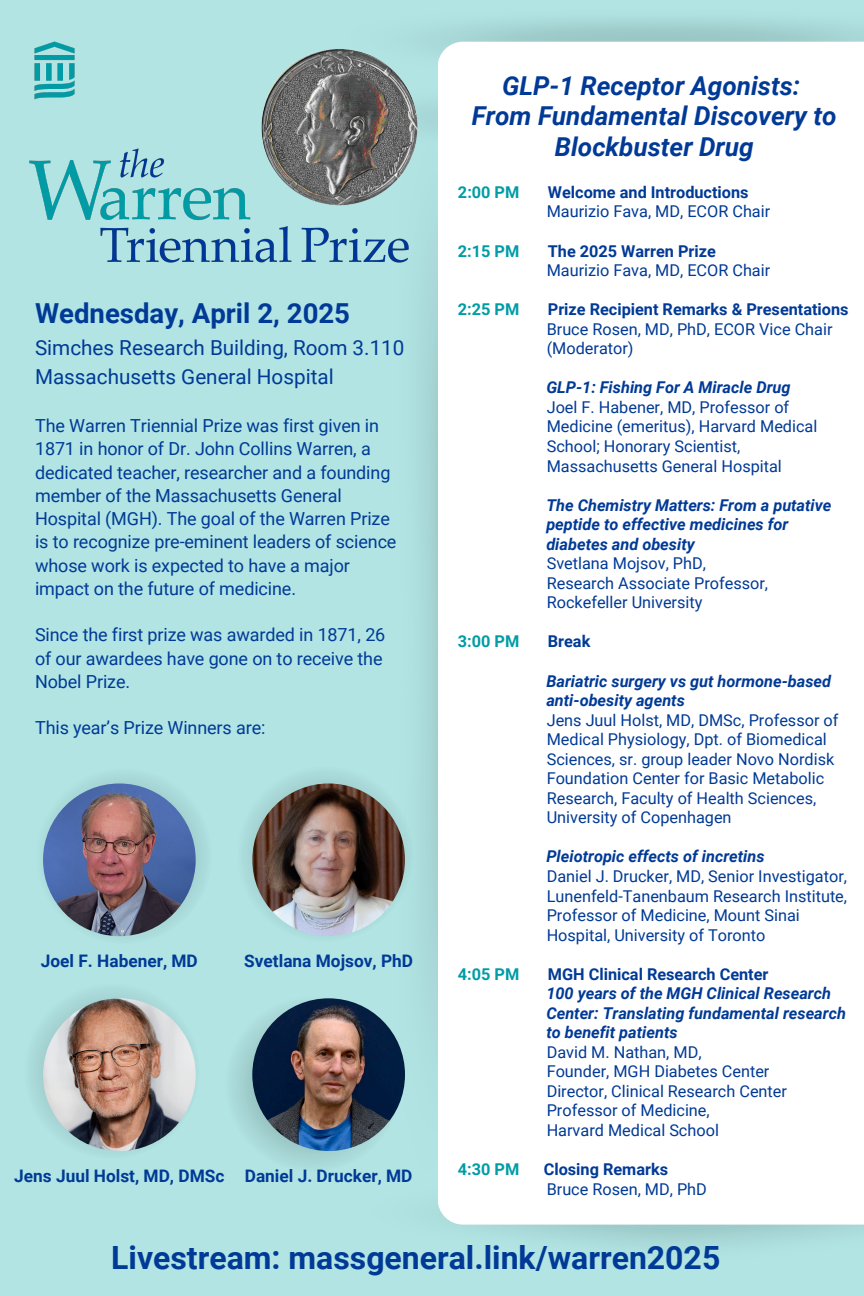
<style>
.page{position:relative;width:864px;height:1296px;background:#b1e4e3}
.page>*{position:absolute;margin:0;border:0;box-sizing:border-box;transform-origin:0 0}
.t1{font:700 32px "Roboto";color:#003a96}
.t2{font:700 27.55px "Roboto";color:#003a96}
.t3{font:italic 700 26.05px/30.9px "Roboto";color:#003a96;text-align:center}
.t4{font:20.7px/28.8px "Roboto";color:#003a96}
.t5{font:18px/23.2px "Roboto";letter-spacing:-.005em;color:#003a96}
.t6{font:700 17.25px "Roboto";color:#003a96}
.t7{font:16.3px "Roboto";color:#003a96}
.t8{font:italic 700 16.3px "Roboto";color:#003a96}
.t9{font:700 16.3px "Roboto";color:#003a96}
.t10{font:700 16.3px "Roboto";color:#009ca6}
</style>
<div class="page">
<img style="left:444px;top:21px;width:420px;height:21px">
<svg style="left:247px;top:776px;width:153px;height:161px"></svg>
<svg style="left:235px;top:998px;width:165px;height:165px"></svg>
<img style="left:261px;top:49px;width:177px;height:161px">
<div style="left:438px;top:42px;width:426px;height:1183px;background:#fff"></div>
<img style="left:29px;top:142px;width:387px;height:128px">
<svg style="left:43px;top:778px;width:160px;height:159px"></svg>
<img style="left:43px;top:783px;width:153px;height:153px;border-radius:50%">
<img style="left:252px;top:783px;width:153px;height:153px;border-radius:50%">
<svg style="left:34px;top:993px;width:148px;height:158px"></svg>
<img style="left:43px;top:998px;width:153px;height:153px;border-radius:50%">
<img style="left:252px;top:998px;width:153px;height:153px;border-radius:50%">
<img style="left:34px;top:41px;width:41px;height:59px">
<p class="t2" style="left:35px;top:298px;width:317px">Wednesday, April 2, 2025</p>
<p class="t4" style="left:35px;top:334px;width:371px">Simches Research Building, Room 3.110<br>Massachusetts General Hospital</p>
<p class="t5" style="left:35px;top:414px;width:363px">The Warren Triennial Prize was first given in 1871 in honor of Dr. John Collins Warren, a dedicated teacher, researcher and a founding member of the Massachusetts General Hospital (MGH). The goal of the Warren Prize is to recognize pre-eminent leaders of science whose work is expected to have a major impact on the future of medicine.</p>
<h3 class="t5" style="left:35px;top:623px;width:352px">Since the first prize was awarded in 1871, 26 of our awardees have gone on to receive the<br>Nobel Prize.</h3>
<p class="t5" style="left:35px;top:716px;width:232px">This year’s Prize Winners are:</p>
<p class="t6" style="left:41px;top:951px;width:158px">Joel F. Habener, MD</p>
<p class="t6" style="left:244px;top:951px;width:170px">Svetlana Mojsov, PhD</p>
<p class="t6" style="left:14px;top:1166px;width:212px">Jens Juul Holst, MD, DMSc</p>
<p class="t6" style="left:245px;top:1166px;width:169px">Daniel J. Drucker, MD</p>
<p class="t3" style="left:472px;top:70px;width:366px">GLP-1 Receptor Agonists:<br>From Fundamental Discovery to<br>Blockbuster Drug</p>
<p class="t10" style="left:458px;top:183px;width:63px">2:00 PM</p>
<p class="t9" style="left:548px;top:183px;width:202px">Welcome and Introductions</p>
<p class="t7" style="left:547px;top:202px;width:225px">Maurizio Fava, MD, ECOR Chair</p>
<p class="t10" style="left:458px;top:241px;width:63px">2:15 PM</p>
<p class="t9" style="left:548px;top:241px;width:170px">The 2025 Warren Prize</p>
<p class="t7" style="left:547px;top:261px;width:225px">Maurizio Fava, MD, ECOR Chair</p>
<p class="t10" style="left:458px;top:300px;width:63px">2:25 PM</p>
<p class="t9" style="left:548px;top:300px;width:302px">Prize Recipient Remarks &amp; Presentations</p>
<p class="t7" style="left:547px;top:320px;width:287px">Bruce Rosen, MD, PhD, ECOR Vice Chair</p>
<p class="t7" style="left:547px;top:339px;width:88px">(Moderator)</p>
<p class="t8" style="left:546px;top:378px;width:246px">GLP-1: Fishing For A Miracle Drug</p>
<p class="t7" style="left:547px;top:398px;width:244px">Joel F. Habener, MD, Professor of</p>
<p class="t7" style="left:547px;top:417px;width:272px">Medicine (emeritus), Harvard Medical</p>
<p class="t7" style="left:547px;top:437px;width:195px">School; Honorary Scientist,</p>
<p class="t7" style="left:547px;top:456px;width:237px">Massachusetts General Hospital</p>
<p class="t8" style="left:546px;top:496px;width:287px">The Chemistry Matters: From a putative</p>
<p class="t8" style="left:546px;top:515px;width:244px">peptide to effective medicines for</p>
<p class="t8" style="left:546px;top:535px;width:150px">diabetes and obesity</p>
<p class="t7" style="left:547px;top:554px;width:161px">Svetlana Mojsov, PhD,</p>
<p class="t7" style="left:547px;top:574px;width:223px">Research Associate Professor,</p>
<h4 class="t7" style="left:547px;top:593px;width:157px">Rockefeller University</h4>
<p class="t10" style="left:458px;top:632px;width:63px">3:00 PM</p>
<p class="t9" style="left:548px;top:632px;width:44px">Break</p>
<p class="t8" style="left:546px;top:671px;width:286px">Bariatric surgery vs gut hormone-based</p>
<p class="t8" style="left:546px;top:691px;width:140px">anti-obesity agents</p>
<p class="t7" style="left:547px;top:711px;width:293px">Jens Juul Holst, MD, DMSc, Professor of</p>
<p class="t7" style="left:547px;top:730px;width:282px">Medical Physiology, Dpt. of Biomedical</p>
<p class="t7" style="left:547px;top:750px;width:289px">Sciences, sr. group leader Novo Nordisk</p>
<p class="t7" style="left:547px;top:769px;width:279px">Foundation Center for Basic Metabolic</p>
<p class="t7" style="left:547px;top:789px;width:271px">Research, Faculty of Health Sciences,</p>
<p class="t7" style="left:547px;top:808px;width:186px">University of Copenhagen</p>
<p class="t8" style="left:546px;top:847px;width:220px">Pleiotropic effects of incretins</p>
<p class="t7" style="left:547px;top:867px;width:302px">Daniel J. Drucker, MD, Senior Investigator,</p>
<p class="t7" style="left:547px;top:886px;width:302px">Lunenfeld-Tanenbaum Research Institute,</p>
<p class="t7" style="left:547px;top:906px;width:255px">Professor of Medicine, Mount Sinai</p>
<p class="t7" style="left:547px;top:925px;width:220px">Hospital, University of Toronto</p>
<p class="t10" style="left:458px;top:965px;width:63px">4:05 PM</p>
<p class="t9" style="left:548px;top:965px;width:222px">MGH Clinical Research Center</p>
<p class="t8" style="left:546px;top:984px;width:286px">100 years of the MGH Clinical Research</p>
<p class="t8" style="left:546px;top:1004px;width:301px">Center: Translating fundamental research</p>
<p class="t8" style="left:546px;top:1023px;width:133px">to benefit patients</p>
<p class="t7" style="left:547px;top:1043px;width:156px">David M. Nathan, MD,</p>
<p class="t7" style="left:547px;top:1062px;width:224px">Founder, MGH Diabetes Center</p>
<p class="t7" style="left:547px;top:1082px;width:242px">Director, Clinical Research Center</p>
<p class="t7" style="left:547px;top:1101px;width:165px">Professor of Medicine,</p>
<p class="t7" style="left:547px;top:1121px;width:174px">Harvard Medical School</p>
<p class="t10" style="left:458px;top:1160px;width:63px">4:30 PM</p>
<p class="t9" style="left:544px;top:1160px;width:126px">Closing Remarks</p>
<p class="t7" style="left:547px;top:1180px;width:162px">Bruce Rosen, MD, PhD</p>
<p class="t1" style="left:111px;top:1239px;width:611px">Livestream: massgeneral.link/warren2025</p>
</div>
